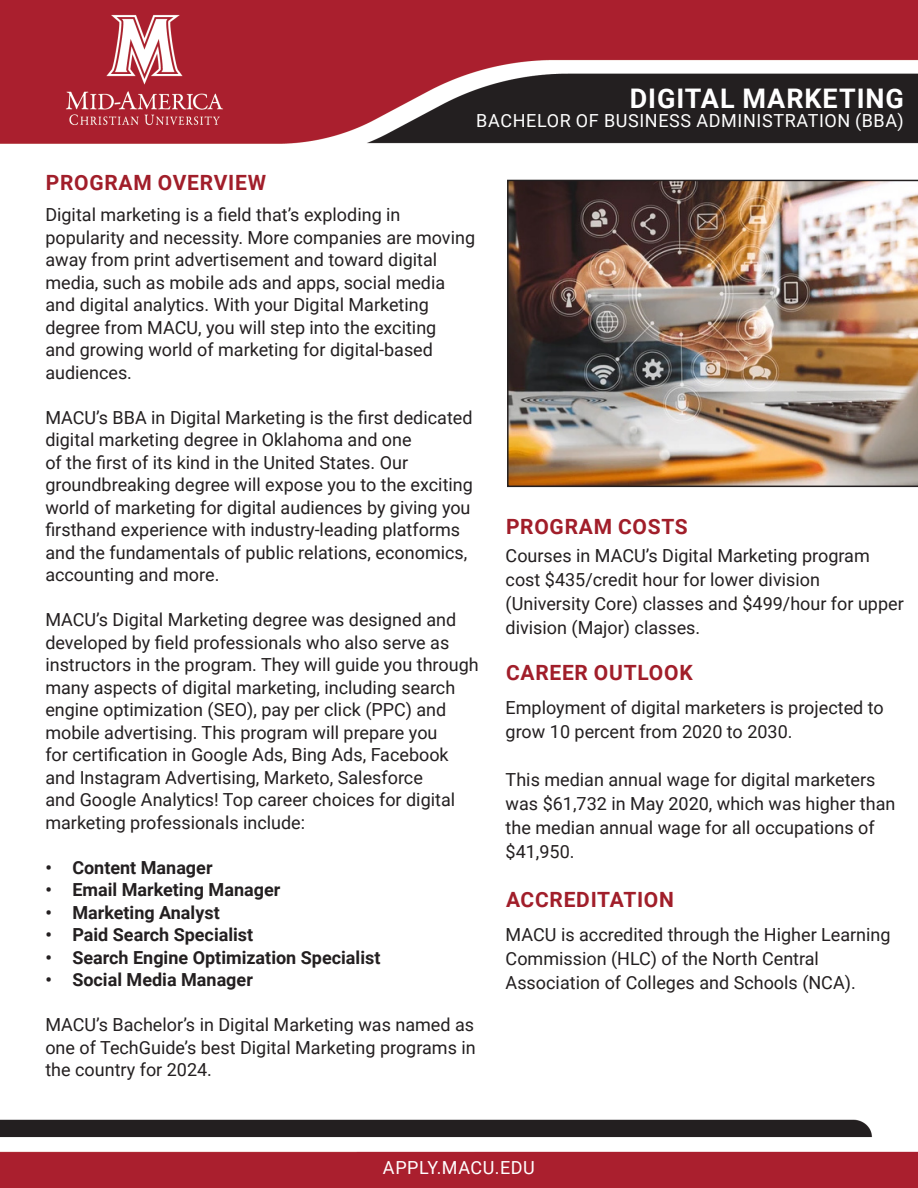
<style>
.page{position:relative;width:918px;height:1188px;background:#fff}
.page>*{position:absolute;margin:0;border:0;box-sizing:border-box;transform-origin:0 0}
.t1{font:700 27px "Roboto";letter-spacing:.035em;color:#fff}
.t2{font:700 21px "Roboto";letter-spacing:.035em;color:#a11e2a}
.Body{font:18px/22.5px "Roboto";color:#231f20}
.t3{font:700 18px "Roboto";color:#231f20}
.t4{font:18px "Roboto";letter-spacing:.035em;color:#fff}
</style>
<div class="page">
<img style="left:0;top:0;width:918px;height:1188px">
<img style="left:507px;top:180px;width:411px;height:307px">
<div style="left:387px;top:1156px;width:151px;height:26px;background:#aa1f2e"></div>
<p class="t1" style="left:630px;top:79px;width:276px">DIGITAL MARKETING</p>
<p class="t2" style="left:46px;top:168px;width:222px">PROGRAM OVERVIEW</p>
<p class="t4" style="left:476px;top:108px;width:429px">BACHELOR OF BUSINESS ADMINISTRATION (BBA)</p>
<p class="Body" style="left:45px;top:203px;width:431px">Digital marketing is a field that’s exploding in popularity and necessity. More companies are moving away from print advertisement and toward digital media, such as mobile ads and apps, social media and digital analytics. With your Digital Marketing degree from MACU, you will step into the exciting<br>and growing world of marketing for digital-based audiences.</p>
<p class="Body" style="left:45px;top:405px;width:429px">MACU’s BBA in Digital Marketing is the first dedicated digital marketing degree in Oklahoma and one<br>of the first of its kind in the United States. Our groundbreaking degree will expose you to the exciting world of marketing for digital audiences by giving you firsthand experience with industry-leading platforms and the fundamentals of public relations, economics, accounting and more.</p>
<p class="Body" style="left:45px;top:608px;width:435px">MACU’s Digital Marketing degree was designed and developed by field professionals who also serve as instructors in the program. They will guide you through many aspects of digital marketing, including search engine optimization (SEO), pay per click (PPC) and mobile advertising. This program will prepare you<br>for certification in Google Ads, Bing Ads, Facebook and Instagram Advertising, Marketo, Salesforce<br>and Google Analytics! Top career choices for digital marketing professionals include:</p>
<p class="t3" style="left:45px;top:855px;width:169px">• Content Manager</p>
<p class="t3" style="left:45px;top:877px;width:236px">• Email Marketing Manager</p>
<p class="t3" style="left:45px;top:900px;width:176px">• Marketing Analyst</p>
<p class="t3" style="left:45px;top:922px;width:209px">• Paid Search Specialist</p>
<p class="t3" style="left:45px;top:945px;width:337px">• Search Engine Optimization Specialist</p>
<p class="t3" style="left:45px;top:967px;width:209px">• Social Media Manager</p>
<p class="Body" style="left:45px;top:1013px;width:432px;text-align:justify">MACU’s Bachelor’s in Digital Marketing was named as one of TechGuide’s best Digital Marketing programs in the country for 2024.</p>
<p class="t2" style="left:506px;top:512px;width:183px">PROGRAM COSTS</p>
<p class="Body" style="left:506px;top:543px;width:400px;line-height:24px">Courses in MACU’s Digital Marketing program cost $435/credit hour for lower division (University Core) classes and $499/hour for upper division (Major) classes.</p>
<p class="t2" style="left:506px;top:658px;width:188px">CAREER OUTLOOK</p>
<p class="Body" style="left:506px;top:695px;width:380px;line-height:24px">Employment of digital marketers is projected to grow 10 percent from 2020 to 2030.</p>
<p class="Body" style="left:506px;top:767px;width:391px;line-height:24px">This median annual wage for digital marketers was $61,732 in May 2020, which was higher than the median annual wage for all occupations of $41,950.</p>
<p class="t2" style="left:506px;top:885px;width:170px">ACCREDITATION</p>
<p class="Body" style="left:506px;top:922px;width:387px;line-height:24px">MACU is accredited through the Higher Learning<br>Commission (HLC) of the North Central<br>Association of Colleges and Schools (NCA).</p>
<p class="t4" style="left:383px;top:1155px;width:154px">APPLY.MACU.EDU</p>
</div>
